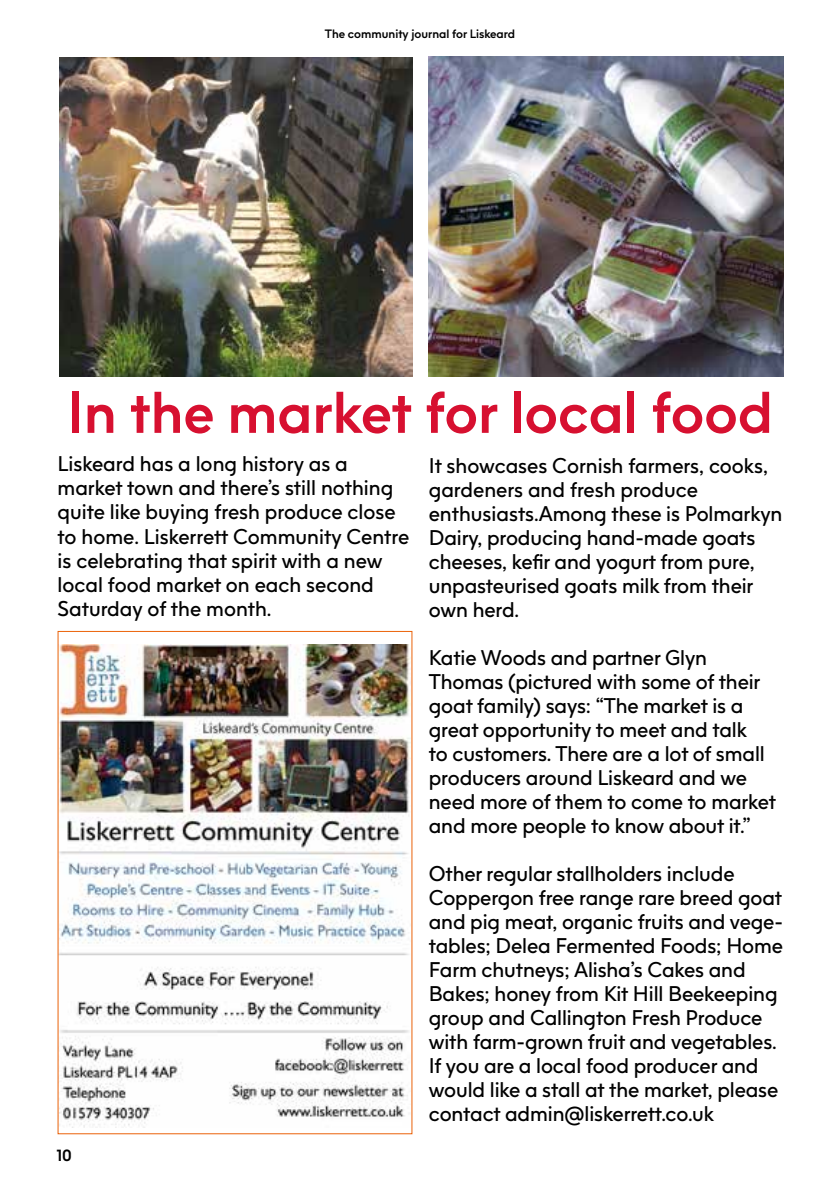
<style>
.page{position:relative;width:840px;height:1191px;background:#fff}
.page>*{position:absolute;margin:0;border:0;box-sizing:border-box;transform-origin:0 0}
.t1{font:700 58px "F37 Jan";color:#d71030}
.t2{font:21px/24px "F37 Jan";letter-spacing:-.005em;color:#000}
.t3{font:700 16px "F37 Jan";color:#000}
.t4{font:700 12px "F37 Jan";color:#000}
</style>
<div class="page">
<hr style="left:839px;top:0;width:1px;height:1191px;background:#79bcb8">
<img style="left:59px;top:58px;width:353px;height:319px">
<img style="left:428px;top:56px;width:354px;height:321px">
<img style="left:59px;top:644px;width:351px;height:483px">
<p class="t4" style="left:324px;top:26px;width:192px">The community journal for Liskeard</p>
<h1 class="t1" style="left:67px;top:376px;width:707px">In the market for local food</h1>
<p class="t2" style="left:57px;top:452px;width:353px">Liskeard has a long history as a market town and there’s still nothing quite like buying fresh produce close to home. Liskerrett Community Centre is celebrating that spirit with a new local food market on each second Saturday of the month.</p>
<p class="t2" style="left:428px;top:453px;width:355px">It showcases Cornish farmers, cooks, gardeners and fresh produce enthusiasts.Among these is Polmarkyn<br>Dairy, producing hand-made goats cheeses, kefir and yogurt from pure, unpasteurised goats milk from their own herd.</p>
<p class="t2" style="left:428px;top:645px;width:348px">Katie Woods and partner Glyn Thomas (pictured with some of their goat family) says: “The market is a great opportunity to meet and talk<br>to customers. There are a lot of small producers around Liskeard and we need more of them to come to market and more people to know about it.”</p>
<p class="t2" style="left:428px;top:861px;width:355px">Other regular stallholders include Coppergon free range rare breed goat and pig meat, organic fruits and vege&shy;tables; Delea Fermented Foods; Home Farm chutneys; Alisha’s Cakes and Bakes; honey from Kit Hill Beekeeping group and Callington Fresh Produce with farm-grown fruit and vegetables.<br>If you are a local food producer and would like a stall at the market, please contact admin@liskerrett.co.uk</p>
<p class="t3" style="left:57px;top:1145px;width:17px">10</p>
</div>
